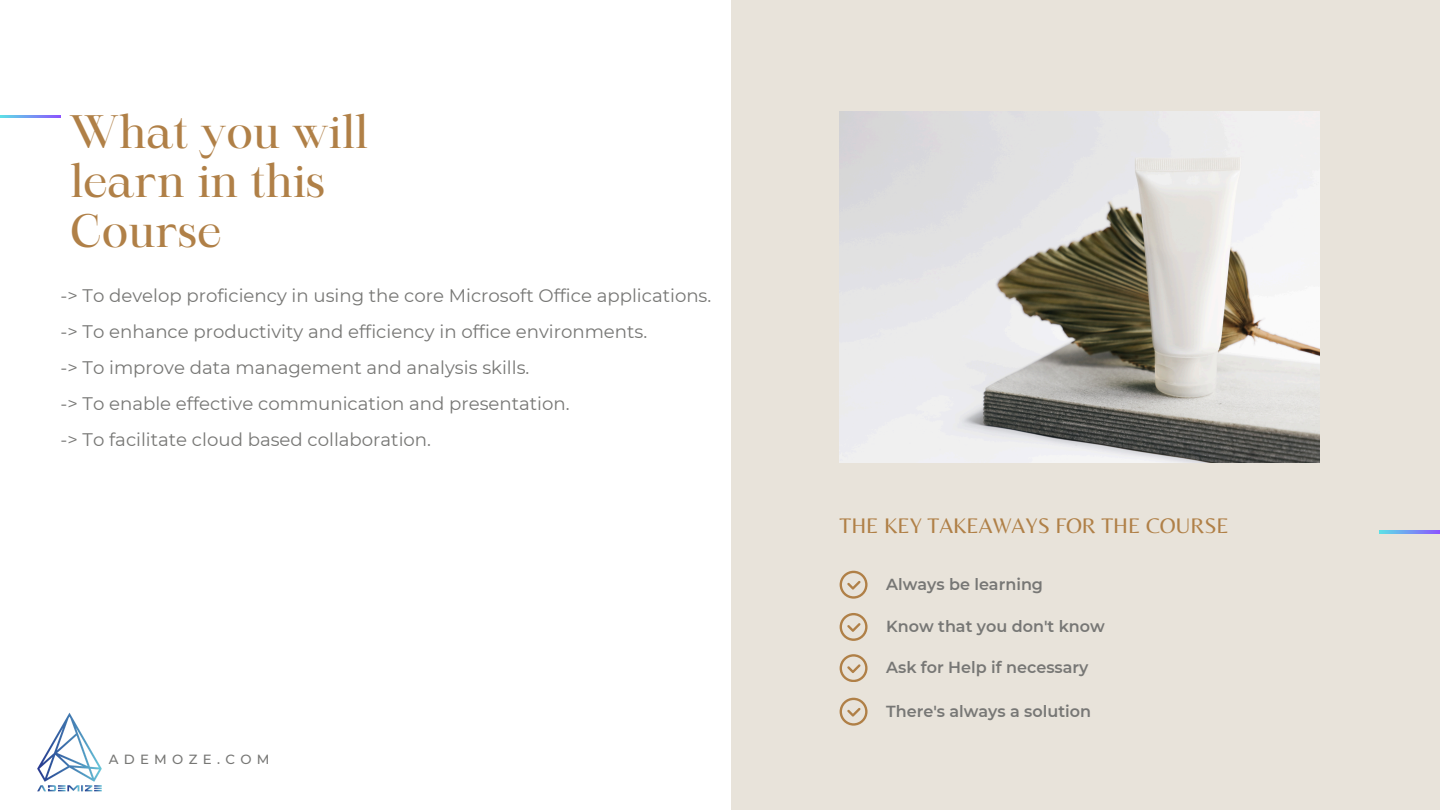
<style>
.page{position:relative;width:1440px;height:810px;background:#fff}
.page>*{position:absolute;margin:0;border:0;box-sizing:border-box;transform-origin:0 0}
.t1{font:45px/49.5px "Maharlika";color:#b08047}
.t2{font:22px "Belleza";color:#b08047}
.t3{font:18.2px/36px "Montserrat";color:#777775}
.t4{font:600 16px "Montserrat";color:#777775}
.t5{font:500 13.3px "Montserrat";letter-spacing:.4em;color:#777775}
</style>
<div class="page">
<div style="left:732px;top:0;width:708px;height:810px;background:#e8e3da"></div>
<hr style="left:1380px;top:531px;width:60px;height:2px;background:#fff">
<svg style="left:840px;top:571px;width:27px;height:27px"></svg>
<svg style="left:840px;top:613px;width:27px;height:28px"></svg>
<svg style="left:840px;top:654px;width:27px;height:28px"></svg>
<svg style="left:840px;top:698px;width:27px;height:27px"></svg>
<img style="left:37px;top:712px;width:65px;height:80px">
<img style="left:840px;top:111px;width:480px;height:352px">
<h1 class="t1" style="left:70px;top:111px;width:299px">What you will learn in this<br>Course</h1>
<h2 class="t3" style="left:60px;top:278px;width:652px">-&gt; To develop proficiency in using the core Microsoft Office applications. -&gt; To enhance productivity and efficiency in office environments.<br>-&gt; To improve data management and analysis skills.<br>-&gt; To enable effective communication and presentation.<br>-&gt; To facilitate cloud based collaboration.</h2>
<p class="t5" style="left:109px;top:751px;width:162px">ADEMOZE.COM</p>
<p class="t2" style="left:840px;top:513px;width:391px">THE KEY TAKEAWAYS FOR THE COURSE</p>
<h3 class="t4" style="left:886px;top:574px;width:158px">Always be learning</h3>
<p class="t4" style="left:886px;top:616px;width:220px">Know that you don't know</p>
<p class="t4" style="left:886px;top:658px;width:204px">Ask for Help if necessary</p>
<p class="t4" style="left:886px;top:701px;width:206px">There's always a solution</p>
</div>
